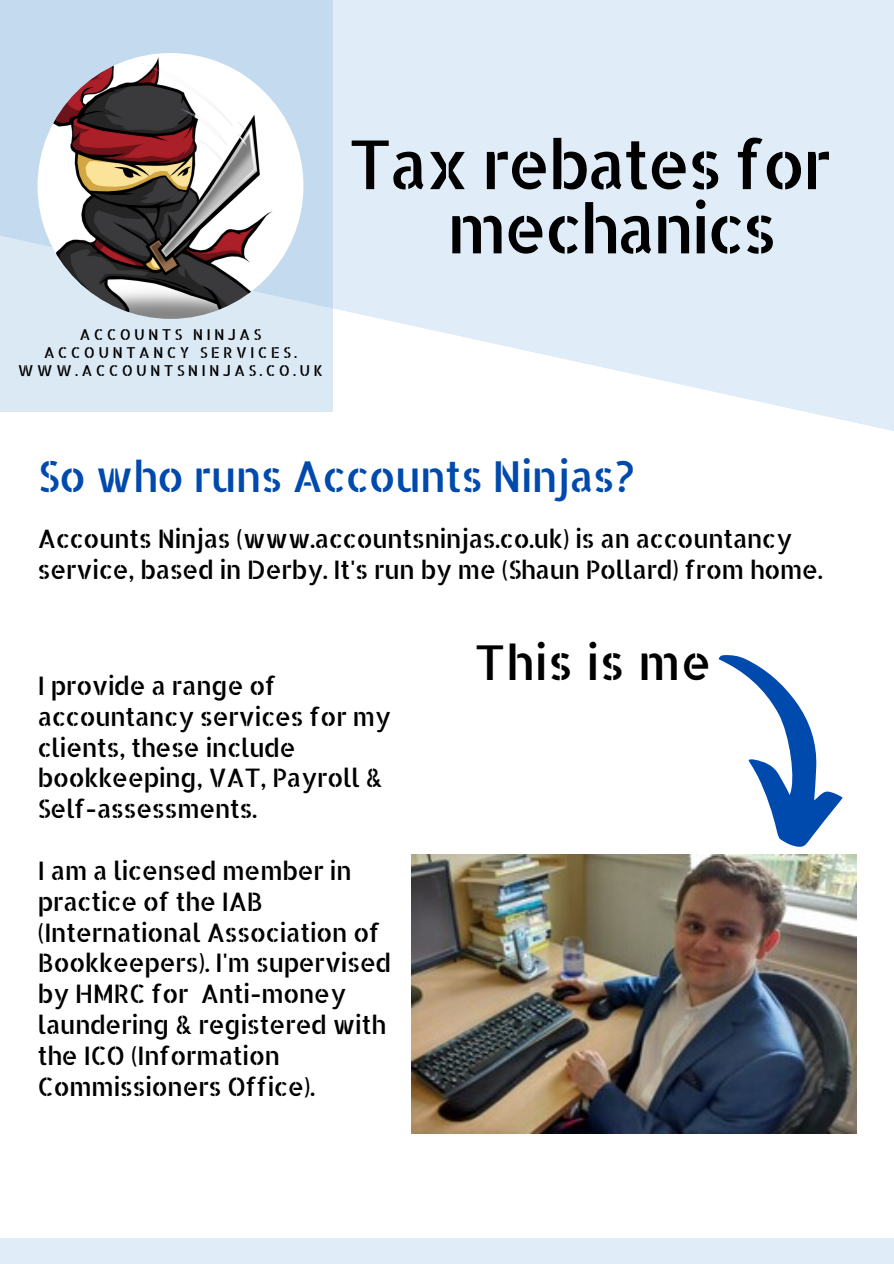
<style>
.page{position:relative;width:894px;height:1264px;background:#fff}
.page>*{position:absolute;margin:0;border:0;box-sizing:border-box;transform-origin:0 0}
.t1{font:67.5px/64.2px "Allerta Stencil";letter-spacing:-.05em;color:#000}
.t2{font:48px "Allerta Stencil";color:#000}
.t3{font:42.6px "Allerta Stencil";letter-spacing:-.03em;color:#004aad}
.t4{font:25.5px/30.8px "Allerta Stencil";letter-spacing:-.03em;color:#000}
.t5{font:15px/18px "Allerta Stencil";letter-spacing:.21em;color:#000;text-align:center}
</style>
<div class="page">
<svg style="left:332px;top:0;width:561px;height:431px;background:#e4eef8"></svg>
<div style="left:0;top:0;width:332px;height:412px;background:linear-gradient(to bottom,#bcd5ed,#dbe9f5)"></div>
<img style="left:37px;top:53px;width:266px;height:266px;border-radius:50%">
<div style="left:0;top:1238px;width:893px;height:25px;background:#e0ecf7"></div>
<img style="left:411px;top:854px;width:445px;height:279px">
<svg style="left:718px;top:655px;width:125px;height:192px"></svg>
<h1 class="t1" style="left:446px;top:130px;width:386px;text-indent:-98px">Tax rebates for mechanics</h1>
<p class="t5" style="left:18px;top:325px;width:307px">ACCOUNTS NINJAS<br>ACCOUNTANCY SERVICES.<br>WWW.ACCOUNTSNINJAS.CO.UK</p>
<h3 class="t3" style="left:37px;top:448px;width:598px">So who runs Accounts Ninjas?</h3>
<p class="t4" style="left:37px;top:522px;width:786px">Accounts Ninjas (www.accountsninjas.co.uk) is an accountancy service, based in Derby. It's run by me (Shaun Pollard) from home.</p>
<p class="t4" style="left:37px;top:669px;width:355px">I provide a range of accountancy services for my clients, these include bookkeeping, VAT, Payroll &amp;<br>Self-assessments.</p>
<p class="t4" style="left:37px;top:854px;width:355px">I am a licensed member in practice of the IAB (International Association of<br>Bookkeepers). I'm supervised by HMRC for Anti-money laundering &amp; registered with the ICO (Information<br>Commissioners Office).</p>
<h2 class="t2" style="left:474px;top:630px;width:239px">This is me</h2>
</div>
